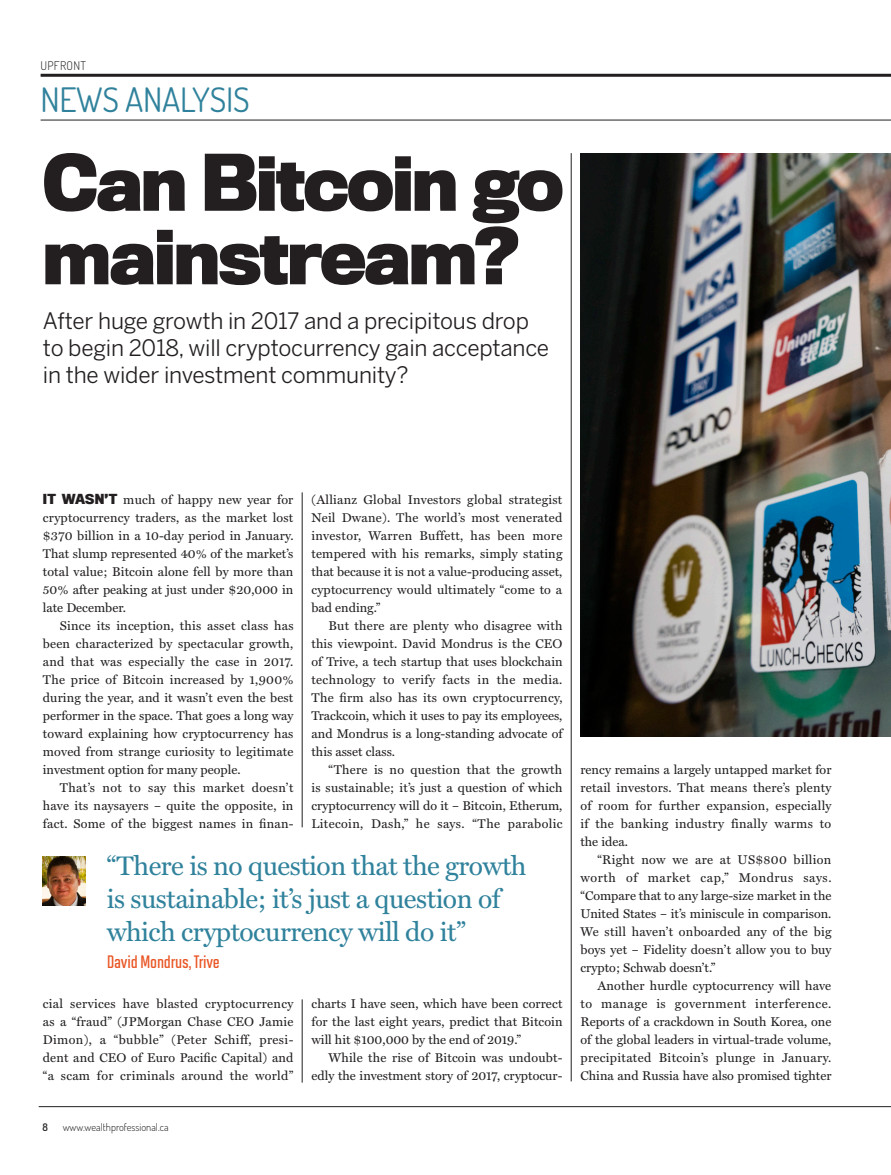
<style>
.page{position:relative;width:891px;height:1175px;background:#fff}
.page>*{position:absolute;margin:0;border:0;box-sizing:border-box;transform-origin:0 0}
.Heading_-_Lower_Case{font:700 72px/73.5px "Titling Gothic FB Narrow";letter-spacing:-.03em;color:#231f20}
.t1{font:33.75px "Dosis";letter-spacing:-.01em;color:#30829c}
.Pullquote{font:27px/33px "Miller Text";letter-spacing:-.02em;color:#30829c}
.Standfirst{font:22.5px/27px "Benton Sans";letter-spacing:-.01em;color:#231f20}
.Pullquote_source{font:600 18px "Solano Gothic MVB";letter-spacing:-.01em;color:#e95524}
.Body_Copy{font:12.75px/18px "Miller Text";letter-spacing:.01em;color:#231f20;text-align:justify}
.t2{font:300 12px "Dosis";letter-spacing:.02em;color:#231f20}
.t3{font:300 10.5px "Dosis";color:#231f20}
.t4{font:600 10.5px "Dosis";color:#231f20}
.s1{font-family:"Titling Gothic FB Narrow";font-weight:700}
</style>
<div class="page">
<hr style="left:41px;top:120px;width:850px;height:1px;background:#231f20">
<hr style="left:41px;top:74px;width:850px;height:3px;background:#231f20">
<hr style="left:39px;top:1106px;width:852px;height:1px;background:#231f20">
<hr style="left:302px;top:492px;width:1px;height:335px;background:#231f20">
<hr style="left:302px;top:999px;width:1px;height:83px;background:#231f20">
<hr style="left:571px;top:153px;width:1px;height:928px;background:#231f20">
<img style="left:43px;top:856px;width:43px;height:49px">
<img style="left:580px;top:153px;width:311px;height:583px">
<p class="t2" style="left:41px;top:58px;width:47px">UPFRONT</p>
<p class="t1" style="left:40px;top:77px;width:211px">NEWS ANALYSIS</p>
<p class="Heading_-_Lower_Case" style="left:43px;top:145px;width:523px">Can Bitcoin go mainstream?</p>
<p class="Standfirst" style="left:43px;top:307px;width:508px">After huge growth in 2017 and a precipitous drop to begin 2018, will cryptocurrency gain acceptance in the wider investment community?</p>
<p class="Body_Copy" style="left:43px;top:491px;width:252px"><span class="s1">IT WASN’T</span> much of happy new year for cryptocurrency traders, as the market lost $370 billion in a 10-day period in January.<br>That slump represented 40% of the market’s total value; Bitcoin alone fell by more than 50% after peaking at just under $20,000 in late December.</p>
<p class="Body_Copy" style="left:43px;top:617px;width:252px;text-indent:17px">Since its inception, this asset class has been characterized by spectacular growth, and that was especially the case in 2017.<br>The price of Bitcoin increased by 1,900% during the year, and it wasn’t even the best performer in the space. That goes a long way toward explaining how cryptocurrency has moved from strange curiosity to legitimate investment option for many people.</p>
<p class="Body_Copy" style="left:43px;top:779px;width:252px;text-indent:17px">That’s not to say this market doesn’t have its naysayers – quite the opposite, in fact. Some of the biggest names in finan-</p>
<p class="Body_Copy" style="left:312px;top:491px;width:253px">(Allianz Global Investors global strategist Neil Dwane). The world’s most venerated investor, Warren Buffett, has been more tempered with his remarks, simply stating that because it is not a value-producing asset, cyptocurrency would ultimately “come to a bad ending.”</p>
<p class="Body_Copy" style="left:312px;top:617px;width:253px;text-indent:17px">But there are plenty who disagree with this viewpoint. David Mondrus is the CEO of Trive, a tech startup that uses blockchain technology to verify facts in the media.<br>The firm also has its own cryptocurrency, Trackcoin, which it uses to pay its employees, and Mondrus is a long-standing advocate of this asset class.</p>
<p class="Body_Copy" style="left:312px;top:761px;width:253px;text-indent:17px">“There is no question that the growth is sustainable; it’s just a question of which cryptocurrency will do it – Bitcoin, Etherum, Litecoin, Dash,” he says. “The parabolic</p>
<p class="Pullquote" style="left:107px;top:850px;width:421px">“There is no question that the growth is sustainable; it’s just a question of which cryptocurrency will do it”</p>
<p class="Pullquote_source" style="left:107px;top:952px;width:115px">David Mondrus, Trive</p>
<p class="Body_Copy" style="left:43px;top:995px;width:252px">cial services have blasted cryptocurrency as a “fraud” (JPMorgan Chase CEO Jamie Dimon), a “bubble” (Peter Schiff, presi&shy;dent and CEO of Euro Pacific Capital) and “a scam for criminals around the world”</p>
<p class="t4" style="left:43px;top:1120px;width:7px">8</p>
<p class="t3" style="left:63px;top:1120px;width:107px">www.wealthprofessional.ca</p>
<p class="Body_Copy" style="left:312px;top:995px;width:253px">charts I have seen, which have been correct for the last eight years, predict that Bitcoin will hit $100,000 by the end of 2019.”</p>
<p class="Body_Copy" style="left:312px;top:1049px;width:252px;text-align:right">While the rise of Bitcoin was undoubt&shy;edly the investment story of 2017, cryptocur-</p>
<p class="Body_Copy" style="left:580px;top:761px;width:253px">rency remains a largely untapped market for retail investors. That means there’s plenty of room for further expansion, especially if the banking industry finally warms to the idea.</p>
<p class="Body_Copy" style="left:580px;top:851px;width:253px;text-indent:17px">“Right now we are at US$800 billion worth of market cap,” Mondrus says. “Compare that to any large-size market in the United States – it’s miniscule in comparison.<br>We still haven’t onboarded any of the big boys yet – Fidelity doesn’t allow you to buy crypto; Schwab doesn’t.”</p>
<p class="Body_Copy" style="left:580px;top:977px;width:253px;text-indent:17px">Another hurdle cyptocurrency will have to manage is government interference.<br>Reports of a crackdown in South Korea, one of the global leaders in virtual-trade volume, precipitated Bitcoin’s plunge in January.<br>China and Russia have also promised tighter</p>
</div>
